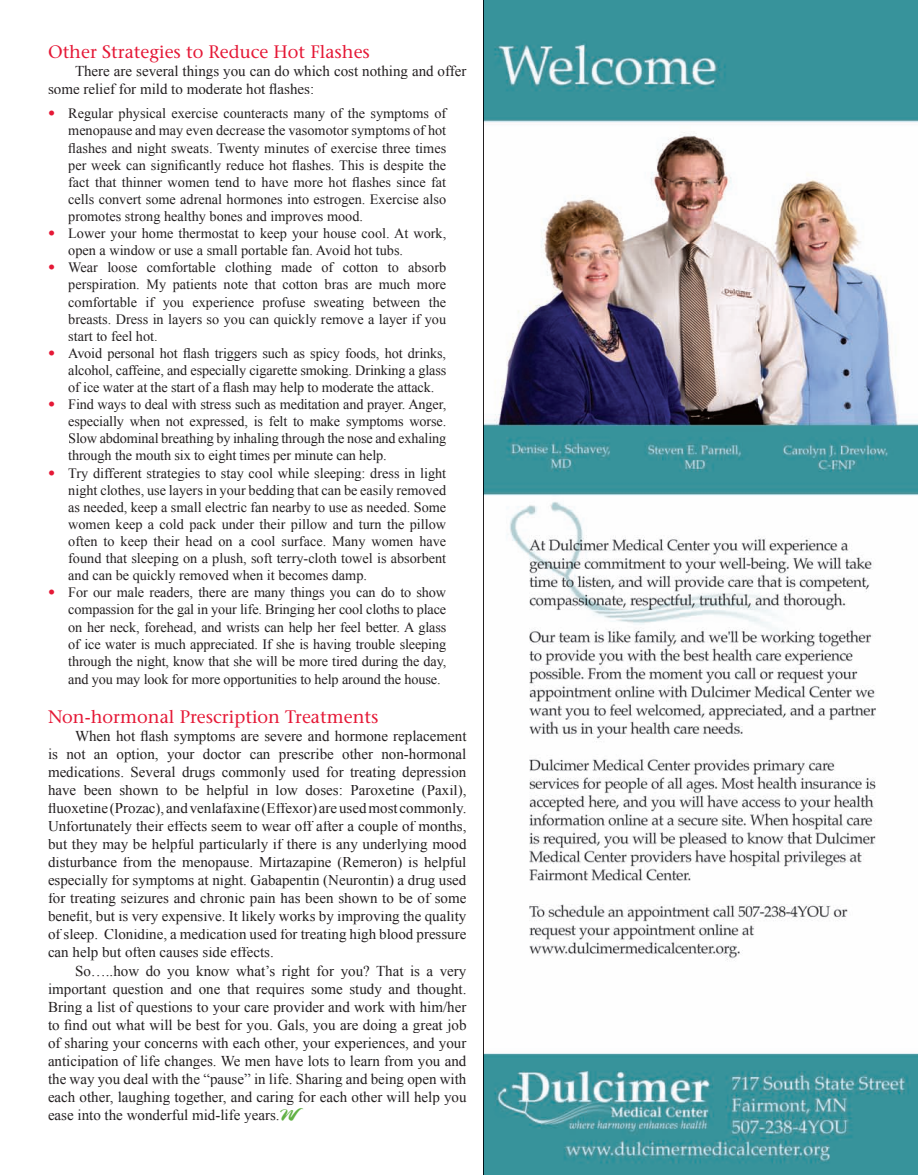
<style>
.page{position:relative;width:918px;height:1175px;background:#fff}
.page>*{position:absolute;margin:0;border:0;box-sizing:border-box;transform-origin:0 0}
.t1{font:18px "Stone Serif";color:#e51836}
.t2{font:15px/18px "Times New Roman";color:#231f20;text-align:justify}
.t3{font:14.25px/17.1px "Times New Roman";color:#231f20;text-align:justify}
.s1{font-family:"Stone Serif";color:#e51836}
.s2{font-family:"Spring LP";font-size:18px;color:#62b145}
</style>
<div class="page">
<img style="left:484px;top:0;width:434px;height:1174px">
<hr style="left:483px;top:0;width:1px;height:1174px;background:#231f20">
<p class="t1" style="left:48px;top:41px;width:323px">Other Strategies to Reduce Hot Flashes</p>
<p class="t2" style="left:48px;top:61px;width:420px;text-indent:27px">There are several things you can do which cost nothing and offer some relief for mild to moderate hot flashes:</p>
<p class="t3" style="left:68px;top:105px;width:380px;text-indent:-20px"><span class="s1">•</span> Regular physical exercise counteracts many of the symptoms of menopause and may even decrease the vasomotor symptoms of hot flashes and night sweats. Twenty minutes of exercise three times per week can significantly reduce hot flashes. This is despite the fact that thinner women tend to have more hot flashes since fat cells convert some adrenal hormones into estrogen. Exercise also promotes strong healthy bones and improves mood.</p>
<p class="t3" style="left:68px;top:224px;width:380px;text-indent:-20px"><span class="s1">•</span> Lower your home thermostat to keep your house cool. At work, open a window or use a small portable fan. Avoid hot tubs.</p>
<p class="t3" style="left:68px;top:259px;width:380px;text-indent:-20px"><span class="s1">•</span> Wear loose comfortable clothing made of cotton to absorb perspiration. My patients note that cotton bras are much more comfortable if you experience profuse sweating between the breasts. Dress in layers so you can quickly remove a layer if you start to feel hot.</p>
<p class="t3" style="left:68px;top:344px;width:380px;text-indent:-20px"><span class="s1">•</span> Avoid personal hot flash triggers such as spicy foods, hot drinks, alcohol, caffeine, and especially cigarette smoking. Drinking a glass of ice water at the start of a flash may help to moderate the attack.</p>
<p class="t3" style="left:68px;top:395px;width:380px;text-indent:-20px"><span class="s1">•</span> Find ways to deal with stress such as meditation and prayer. Anger, especially when not expressed, is felt to make symptoms worse.<br>Slow abdominal breathing by inhaling through the nose and exhaling through the mouth six to eight times per minute can help.</p>
<p class="t3" style="left:68px;top:464px;width:380px;text-indent:-20px"><span class="s1">•</span> Try different strategies to stay cool while sleeping: dress in light night clothes, use layers in your bedding that can be easily removed as needed, keep a small electric fan nearby to use as needed. Some women keep a cold pack under their pillow and turn the pillow often to keep their head on a cool surface. Many women have found that sleeping on a plush, soft terry-cloth towel is absorbent and can be quickly removed when it becomes damp.</p>
<p class="t3" style="left:68px;top:584px;width:380px;text-indent:-20px"><span class="s1">•</span> For our male readers, there are many things you can do to show compassion for the gal in your life. Bringing her cool cloths to place on her neck, forehead, and wrists can help her feel better. A glass of ice water is much appreciated. If she is having trouble sleeping through the night, know that she will be more tired during the day, and you may look for more opportunities to help around the house.</p>
<p class="t1" style="left:48px;top:706px;width:332px">Non-hormonal Prescription Treatments</p>
<p class="t2" style="left:48px;top:727px;width:420px;text-indent:27px">When hot flash symptoms are severe and hormone replacement is not an option, your doctor can prescribe other non-hormonal medications. Several drugs commonly used for treating depression have been shown to be helpful in low doses: Paroxetine (Paxil), fluoxetine (Prozac), and venlafaxine (Effexor) are used most commonly.<br>Unfortunately their effects seem to wear off after a couple of months, but they may be helpful particularly if there is any underlying mood disturbance from the menopause. Mirtazapine (Remeron) is helpful especially for symptoms at night. Gabapentin (Neurontin) a drug used for treating seizures and chronic pain has been shown to be of some benefit, but is very expensive. It likely works by improving the quality of sleep. Clonidine, a medication used for treating high blood pressure can help but often causes side effects.</p>
<p class="t2" style="left:48px;top:961px;width:420px;text-indent:27px">So…..how do you know what’s right for you? That is a very important question and one that requires some study and thought.<br>Bring a list of questions to your care provider and work with him/her to find out what will be best for you. Gals, you are doing a great job of sharing your concerns with each other, your experiences, and your anticipation of life changes. We men have lots to learn from you and the way you deal with the “pause” in life. Sharing and being open with each other, laughing together, and caring for each other will help you ease into the wonderful mid-life years. <span class="s2">W</span></p>
</div>
